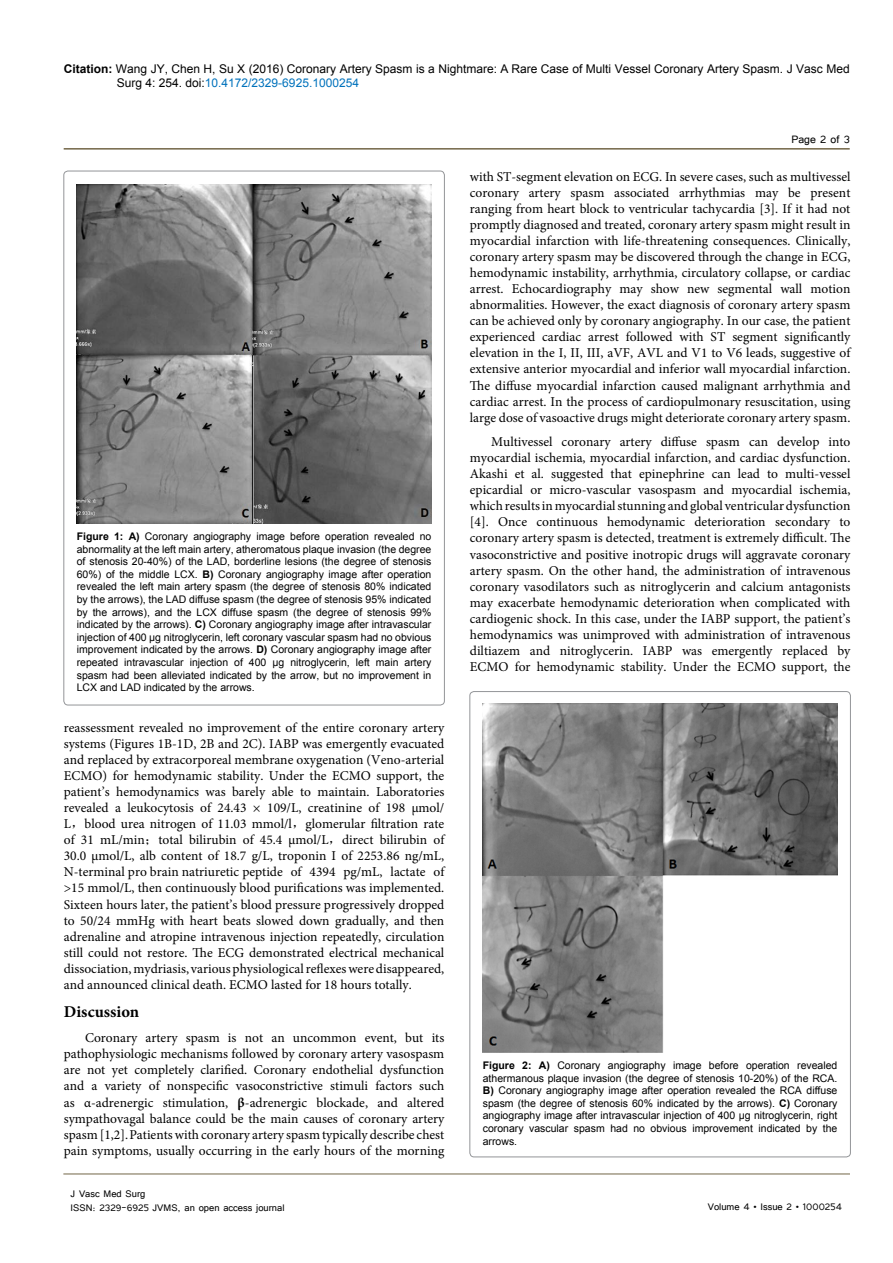
<style>
.page{position:relative;width:893px;height:1263px;background:#fff}
.page>*{position:absolute;margin:0;border:0;box-sizing:border-box;transform-origin:0 0}
.t1{font:700 16.5px "Minion Pro";color:#000}
.t2{font:13.5px/16px "Minion Pro";color:#000;text-align:justify}
.t3{font:13.5px "Tunga";color:#000}
.t4{font:12px/14.4px "Arial";color:#000}
.t5{font:12px/14.4px "Tunga";color:#000}
.t6{font:10.5px/12.6px "Arial";color:#000;text-align:justify}
.s1{font-weight:700}
.s2{color:#0072bc}
.s3{font-family:"Sim Sun"}
</style>
<div class="page">
<hr style="left:64px;top:148px;width:786px;height:2px;background:#726547">
<hr style="left:63px;top:1174px;width:787px;height:1px;background:#726547">
<img style="left:77px;top:185px;width:354px;height:339px">
<img style="left:483px;top:704px;width:354px;height:349px">
<p class="t4" style="left:117px;top:61px;width:734px;text-indent:-53px"><span class="s1">Citation:</span> Wang JY, Chen H, Su X (2016) Coronary Artery Spasm is a Nightmare: A Rare Case of Multi Vessel Coronary Artery Spasm. J Vasc Med<br>Surg 4: 254. doi:<span class="s2">10.4172/2329-6925.1000254</span></p>
<p class="t6" style="left:77px;top:530px;width:356px"><span class="s1">Figure 1: A)</span> Coronary angiography image before operation revealed no abnormality at the left main artery, atheromatous plaque invasion (the degree of stenosis 20-40%) of the LAD, borderline lesions (the degree of stenosis 60%) of the middle LCX. <span class="s1">B)</span> Coronary angiography image after operation revealed the left main artery spasm (the degree of stenosis 80% indicated by the arrows), the LAD diffuse spasm (the degree of stenosis 95% indicated by the arrows), and the LCX diffuse spasm (the degree of stenosis 99% indicated by the arrows). <span class="s1">C)</span> Coronary angiography image after intravascular injection of 400 µg nitroglycerin, left coronary vascular spasm had no obvious improvement indicated by the arrows. <span class="s1">D)</span> Coronary angiography image after repeated intravascular injection of 400 µg nitroglycerin, left main artery spasm had been alleviated indicated by the arrow, but no improvement in LCX and LAD indicated by the arrows.</p>
<p class="t2" style="left:64px;top:720px;width:382px">reassessment revealed no improvement of the entire coronary artery systems (Figures 1B-1D, 2B and 2C). IABP was emergently evacuated and replaced by extracorporeal membrane oxygenation (Veno-arterial ECMO) for hemodynamic stability. Under the ECMO support, the patient’s hemodynamics was barely able to maintain. Laboratories revealed a leukocytosis of 24.43 × 109/L, creatinine of 198 μmol/ L<span class="s3">，</span>blood urea nitrogen of 11.03 mmol/l<span class="s3">，</span>glomerular filtration rate of 31 mL/min<span class="s3">；</span>total bilirubin of 45.4 μmol/L<span class="s3">，</span>direct bilirubin of 30.0 μmol/L, alb content of 18.7 g/L, troponin I of 2253.86 ng/mL, N-terminal pro brain natriuretic peptide of 4394 pg/mL, lactate of &gt;15 mmol/L, then continuously blood purifications was implemented.<br>Sixteen hours later, the patient’s blood pressure progressively dropped to 50/24 mmHg with heart beats slowed down gradually, and then adrenaline and atropine intravenous injection repeatedly, circulation still could not restore. The ECG demonstrated electrical mechanical dissociation, mydriasis, various physiological reflexes were disappeared, and announced clinical death. ECMO lasted for 18 hours totally.</p>
<p class="t1" style="left:64px;top:1000px;width:77px">Discussion</p>
<p class="t2" style="left:64px;top:1029px;width:382px;text-indent:21px">Coronary artery spasm is not an uncommon event, but its pathophysiologic mechanisms followed by coronary artery vasospasm are not yet completely clarified. Coronary endothelial dysfunction and a variety of nonspecific vasoconstrictive stimuli factors such as α-adrenergic stimulation, <span class="s1">β</span>-adrenergic blockade, and altered sympathovagal balance could be the main causes of coronary artery spasm [1,2].Patients with coronary artery spasm typically describe chest pain symptoms, usually occurring in the early hours of the morning</p>
<p class="t5" style="left:71px;top:1185px;width:215px">J Vasc Med Surg<br>ISSN: 2329-6925 JVMS, an open access journal</p>
<p class="t3" style="left:791px;top:131px;width:60px">Page 2 of 3</p>
<p class="t2" style="left:470px;top:169px;width:382px">with ST-segment elevation on ECG. In severe cases, such as multivessel coronary artery spasm associated arrhythmias may be present ranging from heart block to ventricular tachycardia [3]. If it had not promptly diagnosed and treated, coronary artery spasm might result in myocardial infarction with life-threatening consequences. Clinically, coronary artery spasm may be discovered through the change in ECG, hemodynamic instability, arrhythmia, circulatory collapse, or cardiac arrest. Echocardiography may show new segmental wall motion abnormalities. However, the exact diagnosis of coronary artery spasm can be achieved only by coronary angiography. In our case, the patient experienced cardiac arrest followed with ST segment significantly elevation in the I, II, III, aVF, AVL and V1 to V6 leads, suggestive of extensive anterior myocardial and inferior wall myocardial infarction.<br>The diffuse myocardial infarction caused malignant arrhythmia and cardiac arrest. In the process of cardiopulmonary resuscitation, using large dose of vasoactive drugs might deteriorate coronary artery spasm.</p>
<p class="t2" style="left:470px;top:434px;width:382px;text-indent:21px">Multivessel coronary artery diffuse spasm can develop into myocardial ischemia, myocardial infarction, and cardiac dysfunction.<br>Akashi et al. suggested that epinephrine can lead to multi-vessel epicardial or micro-vascular vasospasm and myocardial ischemia, which results in myocardial stunning and global ventricular dysfunction [4]. Once continuous hemodynamic deterioration secondary to coronary artery spasm is detected, treatment is extremely difficult. The vasoconstrictive and positive inotropic drugs will aggravate coronary artery spasm. On the other hand, the administration of intravenous coronary vasodilators such as nitroglycerin and calcium antagonists may exacerbate hemodynamic deterioration when complicated with cardiogenic shock. In this case, under the IABP support, the patient’s hemodynamics was unimproved with administration of intravenous diltiazem and nitroglycerin. IABP was emergently replaced by ECMO for hemodynamic stability. Under the ECMO support, the</p>
<p class="t6" style="left:483px;top:1059px;width:356px"><span class="s1">Figure 2: A)</span> Coronary angiography image before operation revealed athermanous plaque invasion (the degree of stenosis 10-20%) of the RCA.<br><span class="s1">B)</span> Coronary angiography image after operation revealed the RCA diffuse spasm (the degree of stenosis 60% indicated by the arrows). <span class="s1">C)</span> Coronary angiography image after intravascular injection of 400 µg nitroglycerin, right coronary vascular spasm had no obvious improvement indicated by the arrows.</p>
<p class="t5" style="left:708px;top:1198px;width:136px">Volume 4 • Issue 2 • 1000254</p>
</div>
